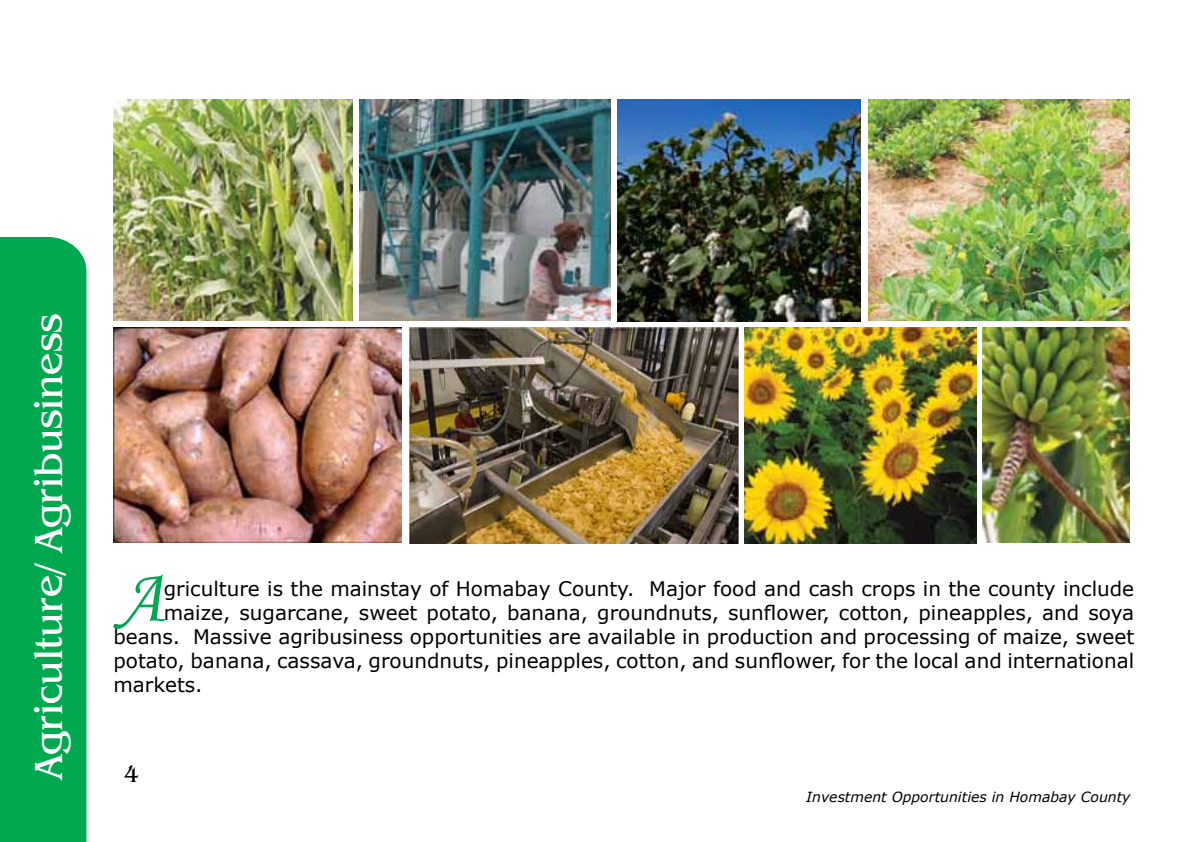
<style>
.page{position:relative;width:1191px;height:842px;background:#fff}
.page>*{position:absolute;margin:0;border:0;box-sizing:border-box;transform-origin:0 0}
.t1{font:75.2px "Monotype Corsiva";color:#00a94f}
.t2{font:40px "Benguiat IT Cby BT";color:#fff}
.t3{font:24px "Benguiat IT Cby BT";color:#000}
.t4{font:20px "Verdana";color:#000}
.t5{font:italic 14px "Verdana";color:#000}
</style>
<div class="page">
<div style="left:0;top:237px;width:86px;height:605px;background:#00a94f"></div>
<img style="left:113px;top:99px;width:240px;height:222px">
<img style="left:868px;top:99px;width:261px;height:222px">
<img style="left:744px;top:327px;width:232px;height:217px">
<img style="left:982px;top:327px;width:147px;height:215px">
<img style="left:360px;top:99px;width:251px;height:222px">
<img style="left:410px;top:327px;width:328px;height:217px">
<img style="left:617px;top:99px;width:244px;height:222px">
<img style="left:113px;top:327px;width:288px;height:216px">
<h2 class="t2" style="left:25px;top:779px;width:467px;rotate:-90deg">Agriculture/ Agribusiness</h2>
<h1 class="t1" style="left:117px;top:552px;width:48px">A</h1>
<p class="t4" style="left:164px;top:576px;width:972px">griculture is the mainstay of Homabay County. Major food and cash crops in the county include</p>
<p class="t4" style="left:164px;top:600px;width:972px">maize, sugarcane, sweet potato, banana, groundnuts, sunflower, cotton, pineapples, and soya</p>
<p class="t4" style="left:113px;top:624px;width:1022px">beans. Massive agribusiness opportunities are available in production and processing of maize, sweet</p>
<p class="t4" style="left:113px;top:648px;width:1022px">potato, banana, cassava, groundnuts, pineapples, cotton, and sunflower, for the local and international</p>
<p class="t4" style="left:113px;top:672px;width:91px">markets.</p>
<p class="t3" style="left:125px;top:760px;width:16px">4</p>
<p class="t5" style="left:806px;top:788px;width:326px">Investment Opportunities in Homabay County</p>
</div>
